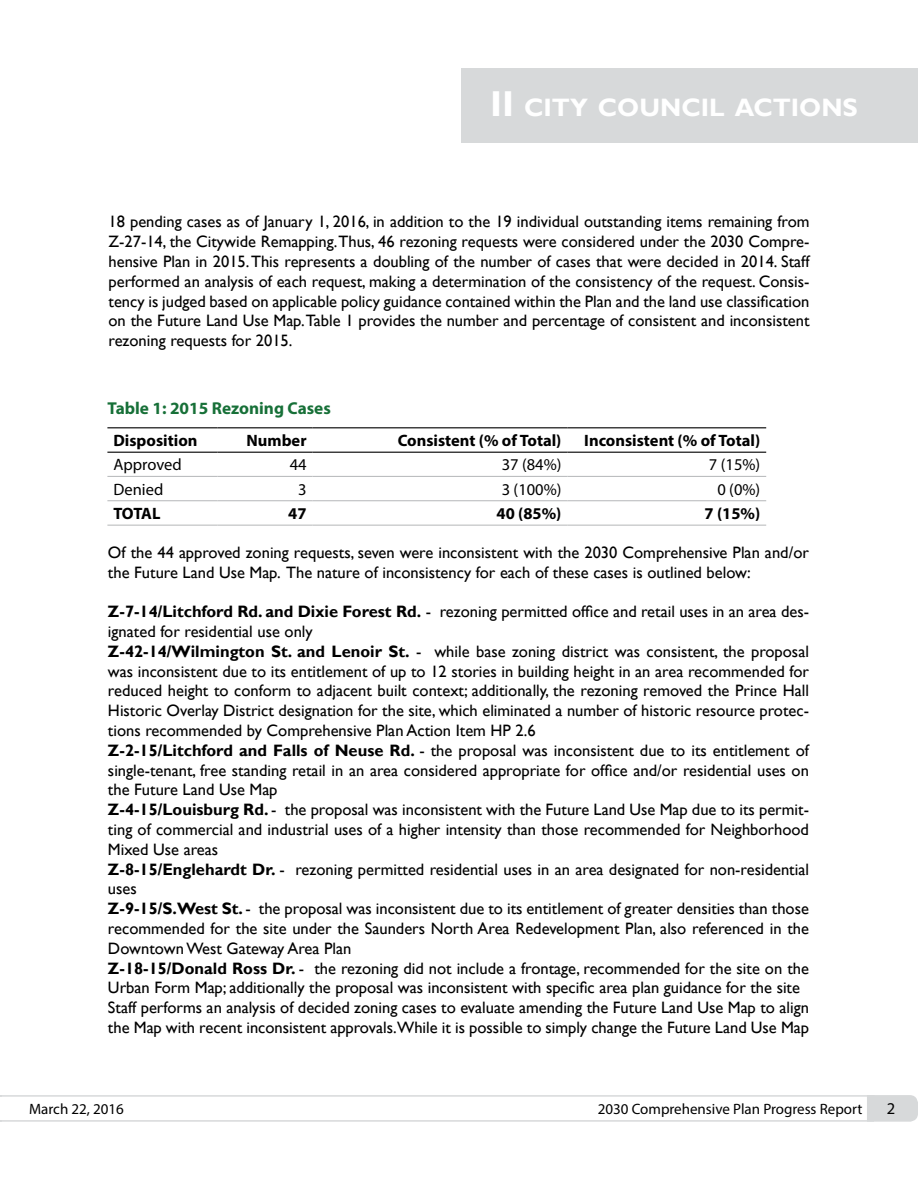
<style>
.page{position:relative;width:918px;height:1188px;background:#fff}
.page>*{position:absolute;margin:0;border:0;box-sizing:border-box;transform-origin:0 0}
.t1{font:700 25.2px "Gill Sans";color:#fff}
.t2{font:700 17.25px "Myriad Pro";color:#177038}
.t3{font:16.5px/19.8px "Gill Sans";color:#000}
.t4{font:700 16.5px "Myriad Pro";color:#000}
.t5{font:16.5px "Myriad Pro";color:#000}
.t6{font:15px "Myriad Pro";color:#000}
.s1{font-size:36px}
.s2{font-weight:700}
</style>
<div class="page">
<div style="left:462px;top:68px;width:456px;height:74px;background:#d7d9da"></div>
<svg style="left:867px;top:1095px;width:51px;height:27px"></svg>
<hr style="left:0;top:1120px;width:874px;height:2px;background:#d7d9da">
<hr style="left:0;top:1095px;width:875px;height:2px;background:#d7d9da">
<hr style="left:107px;top:476px;width:111px;height:1px;background:#b4b6b8">
<hr style="left:218px;top:476px;width:95px;height:1px;background:#b4b6b8">
<hr style="left:313px;top:476px;width:255px;height:1px;background:#b4b6b8">
<hr style="left:568px;top:476px;width:198px;height:1px;background:#b4b6b8">
<hr style="left:107px;top:501px;width:111px;height:1px;background:#b4b6b8">
<hr style="left:218px;top:501px;width:95px;height:1px;background:#b4b6b8">
<hr style="left:313px;top:501px;width:255px;height:1px;background:#b4b6b8">
<hr style="left:568px;top:501px;width:198px;height:1px;background:#b4b6b8">
<hr style="left:107px;top:525px;width:111px;height:1px;background:#b4b6b8">
<hr style="left:218px;top:525px;width:95px;height:1px;background:#b4b6b8">
<hr style="left:313px;top:525px;width:255px;height:1px;background:#b4b6b8">
<hr style="left:568px;top:525px;width:198px;height:1px;background:#b4b6b8">
<hr style="left:107px;top:427px;width:111px;height:1px;background:#000">
<hr style="left:218px;top:427px;width:95px;height:1px;background:#000">
<hr style="left:313px;top:427px;width:255px;height:1px;background:#000">
<hr style="left:568px;top:427px;width:198px;height:1px;background:#000">
<hr style="left:107px;top:452px;width:111px;height:1px;background:#000">
<hr style="left:218px;top:452px;width:95px;height:1px;background:#000">
<hr style="left:313px;top:452px;width:255px;height:1px;background:#000">
<hr style="left:568px;top:452px;width:198px;height:1px;background:#000">
<h1 class="t1" style="left:490px;top:92px;width:369px"><span class="s1">II</span> CITY COUNCI L ACTIONS</h1>
<p class="t3" style="left:109px;top:212px;width:703px;text-align:justify">18 pending cases as of January 1, 2016, in addition to the 19 individual outstanding items remaining from Z-27-14, the Citywide Remapping. Thus, 46 rezoning requests were considered under the 2030 Compre&shy;hensive Plan in 2015. This represents a doubling of the number of cases that were decided in 2014. Staff performed an analysis of each request, making a determination of the consistency of the request. Consis&shy;tency is judged based on applicable policy guidance contained within the Plan and the land use classification on the Future Land Use Map. Table 1 provides the number and percentage of consistent and inconsistent rezoning requests for 2015.</p>
<p class="t2" style="left:107px;top:397px;width:225px">Table 1: 2015 Rezoning Cases</p>
<p class="t4" style="left:113px;top:430px;width:86px">Disposition</p>
<p class="t4" style="left:247px;top:430px;width:62px">Number</p>
<p class="t4" style="left:398px;top:430px;width:165px">Consistent (% of Total)</p>
<p class="t4" style="left:584px;top:430px;width:177px">Inconsistent (% of Total)</p>
<p class="t5" style="left:113px;top:455px;width:70px">Approved</p>
<p class="t5" style="left:290px;top:455px;width:18px">44</p>
<p class="t5" style="left:502px;top:455px;width:61px">37 (84%)</p>
<p class="t5" style="left:709px;top:455px;width:53px">7 (15%)</p>
<p class="t5" style="left:113px;top:479px;width:51px">Denied</p>
<p class="t5" style="left:298px;top:479px;width:10px">3</p>
<p class="t5" style="left:502px;top:479px;width:61px">3 (100%)</p>
<p class="t5" style="left:717px;top:479px;width:44px">0 (0%)</p>
<p class="t4" style="left:113px;top:503px;width:49px">TOTAL</p>
<p class="t4" style="left:288px;top:503px;width:20px">47</p>
<p class="t4" style="left:497px;top:503px;width:66px">40 (85%)</p>
<p class="t4" style="left:705px;top:503px;width:57px">7 (15%)</p>
<p class="t3" style="left:108px;top:543px;width:702px">Of the 44 approved zoning requests, seven were inconsistent with the 2030 Comprehensive Plan and/or the Future Land Use Map. The nature of inconsistency for each of these cases is outlined below:</p>
<p class="t3" style="left:108px;top:602px;width:703px"><span class="s2">Z-7-14/Litchford Rd. and Dixie Forest Rd.</span> - rezoning permitted office and retail uses in an area des&shy;ignated for residential use only<br><span class="s2">Z-42-14/Wilmington St. and Lenoir St.</span> - while base zoning district was consistent, the proposal was inconsistent due to its entitlement of up to 12 stories in building height in an area recommended for reduced height to conform to adjacent built context; additionally, the rezoning removed the Prince Hall Historic Overlay District designation for the site, which eliminated a number of historic resource protec&shy;tions recommended by Comprehensive Plan Action Item HP 2.6<br><span class="s2">Z-2-15/Litchford and Falls of Neuse Rd.</span> - the proposal was inconsistent due to its entitlement of single-tenant, free standing retail in an area considered appropriate for office and/or residential uses on the Future Land Use Map<br><span class="s2">Z-4-15/Louisburg Rd.</span> - the proposal was inconsistent with the Future Land Use Map due to its permit&shy;ting of commercial and industrial uses of a higher intensity than those recommended for Neighborhood Mixed Use areas<br><span class="s2">Z-8-15/Englehardt Dr.</span> - rezoning permitted residential uses in an area designated for non-residential uses<br><span class="s2">Z-9-15/S.West St.</span> - the proposal was inconsistent due to its entitlement of greater densities than those recommended for the site under the Saunders North Area Redevelopment Plan, also referenced in the Downtown West Gateway Area Plan<br><span class="s2">Z-18-15/Donald Ross Dr.</span> - the rezoning did not include a frontage, recommended for the site on the Urban Form Map; additionally the proposal was inconsistent with specific area plan guidance for the site Staff performs an analysis of decided zoning cases to evaluate amending the Future Land Use Map to align the Map with recent inconsistent approvals.While it is possible to simply change the Future Land Use Map</p>
<p class="t6" style="left:29px;top:1100px;width:96px">March 22, 2016</p>
<p class="t6" style="left:598px;top:1100px;width:266px">2030 Comprehensive Plan Progress Report</p>
<p class="t5" style="left:887px;top:1098px;width:10px">2</p>
</div>
